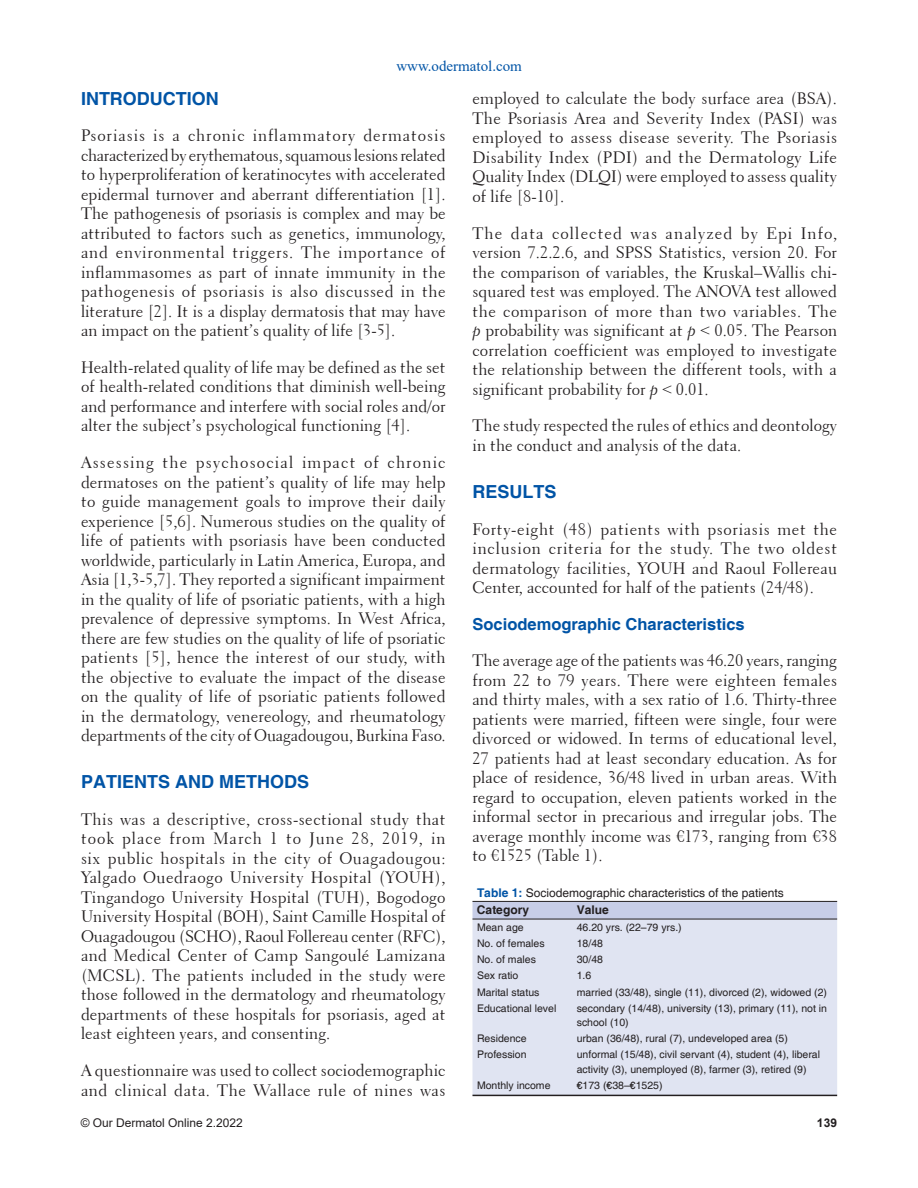
<style>
.page{position:relative;width:918px;height:1188px;background:#fff}
.page>*{position:absolute;margin:0;border:0;box-sizing:border-box;transform-origin:0 0}
.t1{font:700 18px "Helvetica";color:#0154a6}
.t2{font:16.5px/19.5px "Transitional 521 BT Roman A";color:#231f20;text-align:justify}
.t3{font:700 16.5px "Helvetica";color:#0154a6}
.t4{font:15px "Times New Roman";color:#0154a6}
.t5{font:12px/17.2px "Helvetica";color:#231f20}
.t6{font:12px "Arial";color:#231f20}
.t7{font:700 12px "Helvetica";color:#231f20}
.t8{font:700 12px "Arial";color:#231f20}
.t9{font:10.5px/14.4px "Helvetica";color:#231f20}
.s1{font-family:"Transitional 521 BT Cursive A"}
.s2{font-family:"Times New Roman"}
.s3{font-weight:700;color:#0154a6}
.s4{font-weight:700}
</style>
<div class="page">
<div style="left:472px;top:902px;width:365px;height:17px;background:#c7cde7"></div>
<div style="left:472px;top:920px;width:365px;height:175px;background:#e0e4f2"></div>
<hr style="left:472px;top:1095px;width:100px;height:1px;background:#231f20">
<hr style="left:572px;top:1095px;width:265px;height:1px;background:#231f20">
<hr style="left:472px;top:919px;width:365px;height:1px;background:#231f20">
<hr style="left:472px;top:901px;width:100px;height:1px;background:#231f20">
<hr style="left:572px;top:901px;width:265px;height:1px;background:#231f20">
<p class="t4" style="left:396px;top:58px;width:127px">www.odermatol.com</p>
<p class="t1" style="left:81px;top:88px;width:139px">INTRODUCTION</p>
<p class="t2" style="left:81px;top:126px;width:366px">Psoriasis is a chronic inflammatory dermatosis characterized by erythematous, squamous lesions related to hyperproliferation of keratinocytes with accelerated epidermal turnover and aberrant differentiation [1].<br>The pathogenesis of psoriasis is complex and may be attributed to factors such as genetics, immunology, and environmental triggers. The importance of inflammasomes as part of innate immunity in the pathogenesis of psoriasis is also discussed in the literature [2]. It is a display dermatosis that may have an impact on the patient’s quality of life [3-5].</p>
<p class="t2" style="left:81px;top:358px;width:366px">Health-related quality of life may be defined as the set of health-related conditions that diminish well-being and performance and interfere with social roles and/or alter the subject’s psychological functioning [4].</p>
<p class="t2" style="left:81px;top:453px;width:366px">Assessing the psychosocial impact of chronic dermatoses on the patient’s quality of life may help to guide management goals to improve their daily experience [5,6]. Numerous studies on the quality of life of patients with psoriasis have been conducted worldwide, particularly in Latin America, Europa, and Asia [1,3-5,7]. They reported a significant impairment in the quality of life of psoriatic patients, with a high prevalence of depressive symptoms. In West Africa, there are few studies on the quality of life of psoriatic patients [5], hence the interest of our study, with the objective to evaluate the impact of the disease on the quality of life of psoriatic patients followed in the dermatology, venereology, and rheumatology departments of the city of Ouagadougou, Burkina Faso.</p>
<p class="t1" style="left:81px;top:772px;width:230px">PATIENTS AND METHODS</p>
<p class="t2" style="left:81px;top:810px;width:366px">This was a descriptive, cross-sectional study that took place from March 1 to June 28, 2019, in six public hospitals in the city of Ouagadougou:<br>Yalgado Ouedraogo University Hospital (YOUH), Tingandogo University Hospital (TUH), Bogodogo University Hospital (BOH), Saint Camille Hospital of Ouagadougou (SCHO), Raoul Follereau center (RFC), and Medical Center of Camp Sangoulé Lamizana (MCSL). The patients included in the study were those followed in the dermatology and rheumatology departments of these hospitals for psoriasis, aged at least eighteen years, and consenting.</p>
<p class="t2" style="left:81px;top:1061px;width:366px">A questionnaire was used to collect sociodemographic and clinical data. The Wallace rule of nines was</p>
<p class="t2" style="left:473px;top:89px;width:366px">employed to calculate the body surface area (BSA).<br>The Psoriasis Area and Severity Index (PASI) was employed to assess disease severity. The Psoriasis Disability Index (PDI) and the Dermatology Life Quality Index (DLQI) were employed to assess quality of life [8-10].</p>
<p class="t2" style="left:472px;top:223px;width:366px">The data collected was analyzed by Epi Info, version 7.2.2.6, and SPSS Statistics, version 20. For the comparison of variables, the Kruskal–Wallis chi&shy;squared test was employed. The ANOVA test allowed the comparison of more than two variables. The <span class="s1">p</span> probability was significant at <span class="s1">p</span> <span class="s2">˂</span> 0.05. The Pearson correlation coefficient was employed to investigate the relationship between the different tools, with a significant probability for <span class="s1">p</span> <span class="s2">˂</span> 0.01.</p>
<p class="t2" style="left:472px;top:416px;width:366px">The study respected the rules of ethics and deontology in the conduct and analysis of the data.</p>
<p class="t1" style="left:472px;top:482px;width:86px">RESULTS</p>
<p class="t2" style="left:472px;top:519px;width:366px">Forty-eight (48) patients with psoriasis met the inclusion criteria for the study. The two oldest dermatology facilities, YOUH and Raoul Follereau Center, accounted for half of the patients (24/48).</p>
<p class="t3" style="left:472px;top:615px;width:274px">Sociodemographic Characteristics</p>
<p class="t2" style="left:472px;top:651px;width:366px">The average age of the patients was 46.20 years, ranging from 22 to 79 years. There were eighteen females and thirty males, with a sex ratio of 1.6. Thirty-three patients were married, fifteen were single, four were divorced or widowed. In terms of educational level, 27 patients had at least secondary education. As for place of residence, 36/48 lived in urban areas. With regard to occupation, eleven patients worked in the informal sector in precarious and irregular jobs. The average monthly income was €173, ranging from €38 to €1525 (Table 1).</p>
<p class="t5" style="left:477px;top:884px;width:308px"><span class="s3">Table 1:</span> Sociodemographic characteristics of the patients<br><span class="s4">Category</span></p>
<p class="t7" style="left:577px;top:903px;width:34px">Value</p>
<p class="t9" style="left:477px;top:920px;width:48px">Mean age</p>
<p class="t9" style="left:577px;top:920px;width:107px">46.20 yrs. (22–79 yrs.)</p>
<p class="t9" style="left:477px;top:936px;width:69px">No. of females</p>
<p class="t9" style="left:577px;top:936px;width:28px">18/48</p>
<p class="t9" style="left:477px;top:952px;width:60px">No. of males</p>
<p class="t9" style="left:577px;top:952px;width:28px">30/48</p>
<p class="t9" style="left:477px;top:968px;width:43px">Sex ratio</p>
<p class="t9" style="left:577px;top:968px;width:16px">1.6</p>
<p class="t9" style="left:477px;top:985px;width:64px">Marital status</p>
<p class="t9" style="left:577px;top:985px;width:252px">married (33/48), single (11), divorced (2), widowed (2)</p>
<p class="t9" style="left:477px;top:1001px;width:81px">Educational level</p>
<p class="t9" style="left:577px;top:1001px;width:252px">secondary (14/48), university (13), primary (11), not in school (10)</p>
<p class="t9" style="left:477px;top:1031px;width:51px">Residence</p>
<p class="t9" style="left:577px;top:1031px;width:213px">urban (36/48), rural (7), undeveloped area (5)</p>
<p class="t9" style="left:477px;top:1047px;width:51px">Profession</p>
<p class="t9" style="left:577px;top:1047px;width:245px">unformal (15/48), civil servant (4), student (4), liberal activity (3), unemployed (8), farmer (3), retired (9)</p>
<p class="t9" style="left:477px;top:1078px;width:75px">Monthly income</p>
<p class="t9" style="left:577px;top:1078px;width:87px">€173 (€38–€1525)</p>
<p class="t6" style="left:81px;top:1116px;width:164px">© Our Dermatol Online 2.2022</p>
<p class="t8" style="left:817px;top:1116px;width:22px">139</p>
</div>
